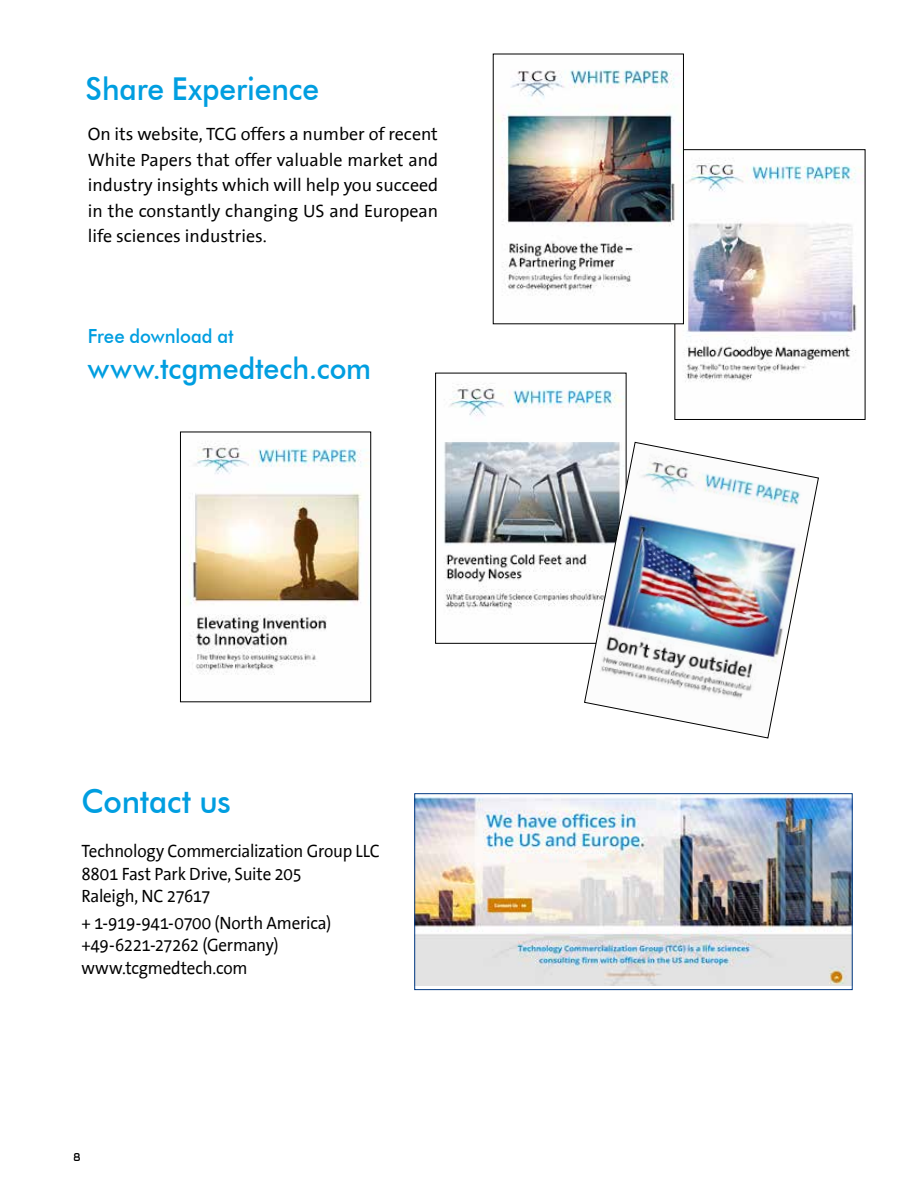
<style>
.page{position:relative;width:918px;height:1188px;background:#fff}
.page>*{position:absolute;margin:0;border:0;box-sizing:border-box;transform-origin:0 0}
.t1{font:500 33px "Futura BT";letter-spacing:-.01em;color:#009ee0;scale:.95 1}
.t2{font:500 31.5px "Futura BT";color:#009ee0;scale:.95 1}
.t3{font:500 30px "Futura BT";color:#009ee0;scale:.95 1}
.t4{font:500 19.5px "Futura BT";letter-spacing:-.005em;color:#009ee0;scale:.95 1}
.t5{font:18px/25.5px "The Sans Office";letter-spacing:-.01em;color:#000;text-align:justify}
.t6{font:18px/22.5px "The Sans Office";letter-spacing:-.01em;color:#000;scale:.95 1}
.t7{font:12px "Q Type Cond";color:#000}
</style>
<div class="page">
<img style="left:416px;top:795px;width:435px;height:190px">
<div style="left:414px;top:793px;width:439px;height:197px;border:1px solid #003882"></div>
<img style="left:677px;top:158px;width:185px;height:224px">
<div style="left:675px;top:149px;width:190px;height:271px;border:1px solid #000"></div>
<img style="left:498px;top:69px;width:184px;height:253px">
<img style="left:444px;top:384px;width:180px;height:229px">
<div style="left:435px;top:373px;width:191px;height:271px;border:1px solid #000"></div>
<img style="left:186px;top:441px;width:183px;height:234px">
<div style="left:180px;top:432px;width:191px;height:270px;border:1px solid #000"></div>
<img style="left:584px;top:442px;width:235px;height:296px">
<h2 class="t2" style="left:86px;top:69px;width:247px">Share Experience</h2>
<p class="t5" style="left:88px;top:122px;width:352px">On its website, TCG offers a number of recent White Papers that offer valuable market and industry insights which will help you succeed in the constantly changing US and European life sciences industries.</p>
<p class="t4" style="left:88px;top:324px;width:155px">Free download at</p>
<h3 class="t3" style="left:88px;top:350px;width:300px">www.tcgmedtech.com</h3>
<h1 class="t1" style="left:81px;top:782px;width:159px">Contact us</h1>
<p class="t6" style="left:81px;top:841px;width:316px">Technology Commercialization Group LLC<br>8801 Fast Park Drive, Suite 205<br>Raleigh, NC 27617</p>
<p class="t6" style="left:81px;top:912px;width:264px">+ 1-919-941-0700 (North America) +49-6221-27262 (Germany) www.tcgmedtech.com</p>
<p class="t7" style="left:73px;top:1150px;width:10px">8</p>
</div>
